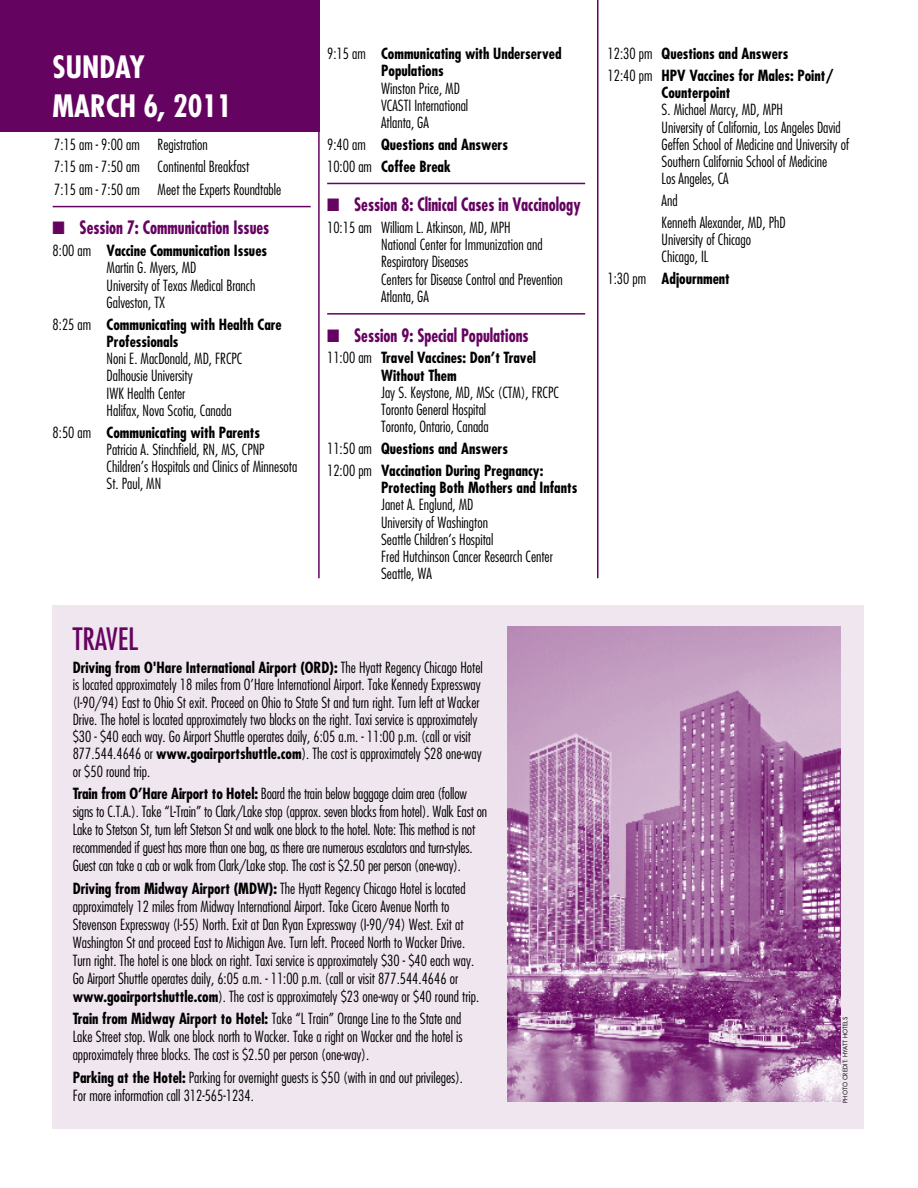
<style>
.page{position:relative;width:918px;height:1188px;background:#fff}
.page>*{position:absolute;margin:0;border:0;box-sizing:border-box;transform-origin:0 0}
.t1{font:700 condensed 30px/39px "Futura";color:#fff}
.t2{font:condensed 30px "Futura";color:#650360}
.t3{font:700 condensed 18px "Futura";color:#650360;scale:.9 1}
.t4{font:300 condensed 15px/17.2px "Futura";color:#000}
.t5{font:700 condensed 15px/17.2px "Futura";color:#000}
.t6{font:6px "Futura";letter-spacing:.01em;color:#000}
.s1{font-weight:700}
.s2{font-weight:300}
</style>
<div class="page">
<div style="left:0;top:0;width:319px;height:132px;background:#650360"></div>
<hr style="left:53px;top:206px;width:258px;height:1px;background:#650360">
<hr style="left:327px;top:183px;width:258px;height:1px;background:#650360">
<hr style="left:327px;top:313px;width:258px;height:2px;background:#650360">
<hr style="left:318px;top:0;width:2px;height:578px;background:#650360">
<hr style="left:597px;top:0;width:1px;height:578px;background:#650360">
<div style="left:53px;top:605px;width:811px;height:524px;background:#f0e6ef"></div>
<img style="left:508px;top:626px;width:333px;height:476px">
<h1 class="t1" style="left:53px;top:47px;width:181px">SUNDAY<br>March 6, 2011</h1>
<p class="t4" style="left:54px;top:133px;width:229px;line-height:22.5px">7:15 am - 9:00 am Registration<br>7:15 am - 7:50 am Continental Breakfast<br>7:15 am - 7:50 am Meet the Experts Roundtable</p>
<p class="t3" style="left:53px;top:217px;width:242px">■ Session 7: Communication Issues</p>
<p class="t4" style="left:107px;top:242px;width:162px;text-indent:-54px">8:00 am <span class="s1">Vaccine Communication Issues<br></span>Martin G. Myers, MD<br>University of Texas Medical Branch<br>Galveston, TX</p>
<p class="t5" style="left:107px;top:315px;width:177px;text-indent:-54px"><span class="s2">8:25 am</span> Communicating with Health Care<br>Professionals</p>
<p class="t4" style="left:107px;top:350px;width:137px">Noni E. MacDonald, MD, FRCPC<br>Dalhousie University<br>IWK Health Center<br>Halifax, Nova Scotia, Canada</p>
<p class="t4" style="left:107px;top:423px;width:192px;text-indent:-54px">8:50 am <span class="s1">Communicating with Parents<br></span>Patricia A. Stinchfield, RN, MS, CPNP Children’s Hospitals and Clinics of Minnesota St. Paul, MN</p>
<p class="t5" style="left:381px;top:45px;width:182px;text-indent:-54px"><span class="s2">9:15 am</span> Communicating with Underserved<br>Populations</p>
<p class="t4" style="left:381px;top:79px;width:89px">Winston Price, MD<br>VCASTI International<br>Atlanta, GA</p>
<p class="t5" style="left:327px;top:134px;width:182px;line-height:21.8px"><span class="s2">9:40 am</span> Questions and Answers<br><span class="s2">10:00 am</span> Coffee Break</p>
<p class="t3" style="left:327px;top:193px;width:283px">■ Session 8: Clinical Cases in Vaccinology</p>
<p class="t4" style="left:381px;top:219px;width:183px;text-indent:-54px">10:15 am William L. Atkinson, MD, MPH<br>National Center for Immunization and<br>Respiratory Diseases<br>Centers for Disease Control and Prevention<br>Atlanta, GA</p>
<p class="t3" style="left:327px;top:324px;width:225px">■ Session 9: Special Populations</p>
<p class="t5" style="left:381px;top:349px;width:156px;text-indent:-54px"><span class="s2">11:00 am</span> Travel Vaccines: Don’t Travel<br>Without Them</p>
<p class="t4" style="left:381px;top:384px;width:179px">Jay S. Keystone, MD, MSc (CTM), FRCPC<br>Toronto General Hospital<br>Toronto, Ontario, Canada</p>
<p class="t5" style="left:327px;top:438px;width:218px;line-height:21.8px"><span class="s2">11:50 am</span> Questions and Answers<br><span class="s2">12:00 pm</span> Vaccination During Pregnancy:</p>
<p class="t5" style="left:381px;top:479px;width:198px">Protecting Both Mothers and Infants</p>
<p class="t4" style="left:381px;top:496px;width:173px">Janet A. Englund, MD<br>University of Washington<br>Seattle Children’s Hospital<br>Fred Hutchinson Cancer Research Center<br>Seattle, WA</p>
<h1 class="t2" style="left:73px;top:621px;width:62px">TRAVEL</h1>
<p class="t4" style="left:73px;top:659px;width:412px"><span class="s1">Driving from O'Hare International Airport (ORD):</span> The Hyatt Regency Chicago Hotel is located approximately 18 miles from O’Hare International Airport. Take Kennedy Expressway (I-90/94) East to Ohio St exit. Proceed on Ohio to State St and turn right. Turn left at Wacker Drive. The hotel is located approximately two blocks on the right. Taxi service is approximately $30 - $40 each way. Go Airport Shuttle operates daily, 6:05 a.m. - 11:00 p.m. (call or visit 877.544.4646 or <span class="s1">www.goairportshuttle.com</span>). The cost is approximately $28 one-way or $50 round trip.</p>
<p class="t4" style="left:73px;top:784px;width:416px;line-height:18px"><span class="s1">Train from O’Hare Airport to Hotel:</span> Board the train below baggage claim area (follow signs to C.T.A.). Take “L-Train” to Clark/Lake stop (approx. seven blocks from hotel). Walk East on Lake to Stetson St, turn left Stetson St and walk one block to the hotel. Note: This method is not recommended if guest has more than one bag, as there are numerous escalators and turn-styles.<br>Guest can take a cab or walk from Clark/Lake stop. The cost is $2.50 per person (one-way).</p>
<p class="t4" style="left:73px;top:879px;width:408px;line-height:18px"><span class="s1">Driving from Midway Airport (MDW):</span> The Hyatt Regency Chicago Hotel is located approximately 12 miles from Midway International Airport. Take Cicero Avenue North to Stevenson Expressway (I-55) North. Exit at Dan Ryan Expressway (I-90/94) West. Exit at Washington St and proceed East to Michigan Ave. Turn left. Proceed North to Wacker Drive.<br>Turn right. The hotel is one block on right. Taxi service is approximately $30 - $40 each way.<br>Go Airport Shuttle operates daily, 6:05 a.m. - 11:00 p.m. (call or visit 877.544.4646 or <span class="s1">www.goairportshuttle.com</span>). The cost is approximately $23 one-way or $40 round trip.</p>
<p class="t4" style="left:73px;top:1009px;width:391px;line-height:18px;text-align:justify"><span class="s1">Train from Midway Airport to Hotel:</span> Take “L Train” Orange Line to the State and Lake Street stop. Walk one block north to Wacker. Take a right on Wacker and the hotel is approximately three blocks. The cost is $2.50 per person (one-way).</p>
<p class="t4" style="left:73px;top:1068px;width:392px;line-height:18px"><span class="s1">Parking at the Hotel:</span> Parking for overnight guests is $50 (with in and out privileges).<br>For more information call 312-565-1234.</p>
<p class="t5" style="left:608px;top:43px;width:228px;line-height:21.8px"><span class="s2">12:30 pm</span> Questions and Answers<br><span class="s2">12:40 pm</span> HPV Vaccines for Males: Point/</p>
<p class="t5" style="left:662px;top:84px;width:70px">Counterpoint</p>
<p class="t4" style="left:662px;top:101px;width:189px">S. Michael Marcy, MD, MPH<br>University of California, Los Angeles David Geffen School of Medicine and University of Southern California School of Medicine<br>Los Angeles, CA</p>
<p class="t4" style="left:662px;top:190px;width:126px;line-height:21.8px">And<br>Kenneth Alexander, MD, PhD</p>
<p class="t4" style="left:662px;top:231px;width:91px">University of Chicago<br>Chicago, IL</p>
<p class="t5" style="left:608px;top:270px;width:124px"><span class="s2">1:30 pm</span> Adjournment</p>
<p class="t6" style="left:841px;top:1103px;width:87px;rotate:-90deg">PHOTO CREDIT: HYATT HOTELS</p>
</div>
